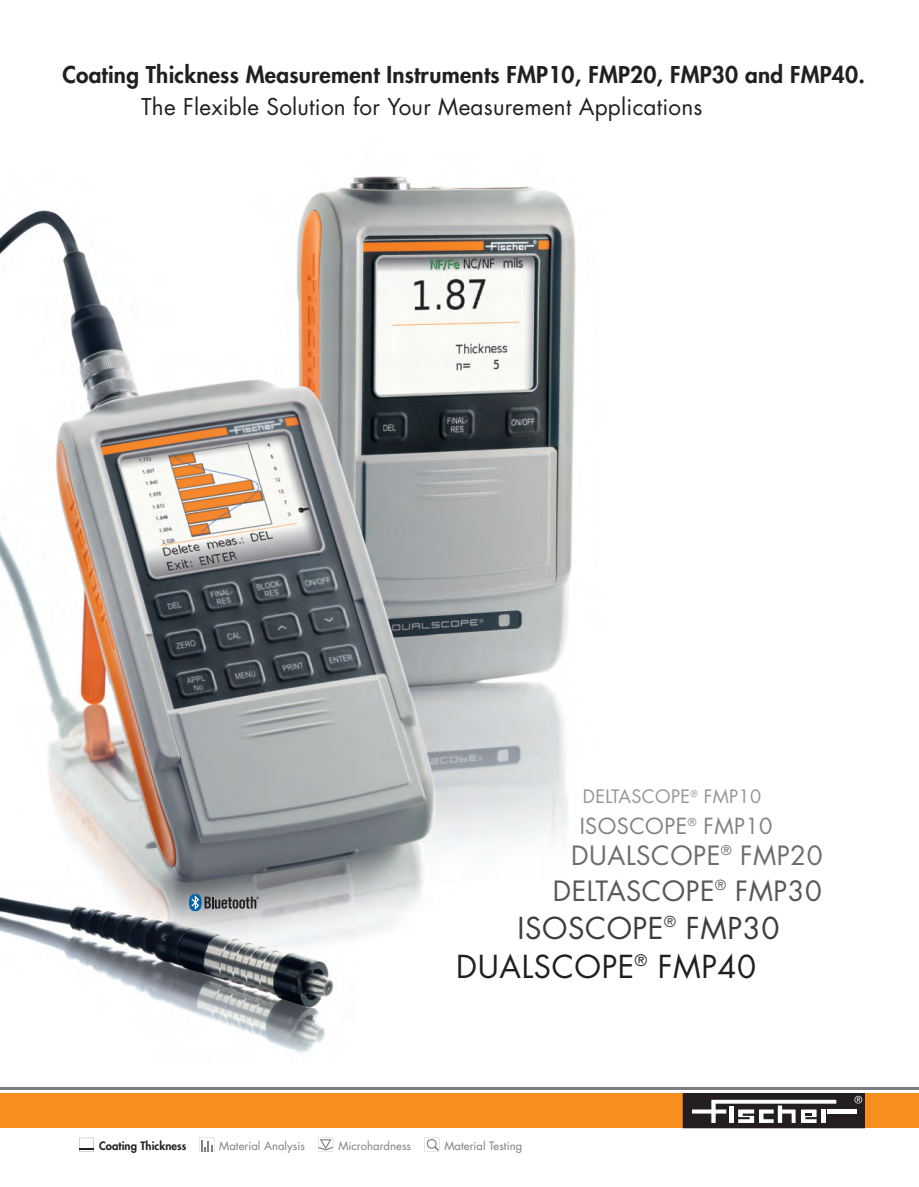
<style>
.page{position:relative;width:919px;height:1187px;background:#fff}
.page>*{position:absolute;margin:0;border:0;box-sizing:border-box;transform-origin:0 0}
.t1{font:30.9px "Futura Std";letter-spacing:.02em;color:#231f20}
.t2{font:29.4px "Futura Std";letter-spacing:.02em;color:#3e3e3f}
.t3{font:27.15px "Futura Std";letter-spacing:.02em;color:#57585a}
.t4{font:25.8px "Futura Std";letter-spacing:.02em;color:#6c6d70}
.t5{font:800 22.5px "Futura Std";letter-spacing:.01em;color:#231f20}
.t6{font:22.5px "Futura Std";letter-spacing:.01em;color:#231f20}
.t7{font:21.6px "Futura Std";letter-spacing:.02em;color:#808285}
.t8{font:18px "Futura Std";letter-spacing:.02em;color:#939598}
.t9{font:11.25px "Futura Std";letter-spacing:.005em;color:#7c7e81}
.t10{font:800 11.25px "Futura Std";letter-spacing:.005em;color:#231f20}
</style>
<div class="page">
<img style="left:0;top:176px;width:654px;height:914px">
<div style="left:0;top:1093px;width:683px;height:35px;background:#f68f1e"></div>
<div style="left:864px;top:1093px;width:54px;height:35px;background:#f68f1e"></div>
<hr style="left:0;top:1087px;width:918px;height:2px;background:#7c7e81">
<svg style="left:682px;top:1093px;width:182px;height:35px"></svg>
<svg style="left:79px;top:1137px;width:15px;height:14px"></svg>
<svg style="left:199px;top:1137px;width:15px;height:14px"></svg>
<svg style="left:318px;top:1137px;width:15px;height:14px"></svg>
<svg style="left:424px;top:1137px;width:15px;height:13px"></svg>
<svg style="left:189px;top:893px;width:70px;height:18px"></svg>
<p class="t5" style="left:62px;top:61px;width:804px">Coating Thickness Measurement Instruments FMP10, FMP20, FMP30 and FMP40.</p>
<p class="t6" style="left:141px;top:92px;width:563px">The Flexible Solution for Your Measurement Applications</p>
<p class="t8" style="left:582px;top:784px;width:180px">DELTASCOPE<sup>®</sup> FMP10</p>
<p class="t7" style="left:579px;top:811px;width:194px">ISOSCOPE<sup>®</sup> FMP10</p>
<p class="t4" style="left:571px;top:839px;width:253px">DUALSCOPE<sup>®</sup> FMP20</p>
<p class="t3" style="left:553px;top:873px;width:270px">DELTASCOPE<sup>®</sup> FMP30</p>
<h2 class="t2" style="left:517px;top:909px;width:263px">ISOSCOPE<sup>®</sup> FMP30</h2>
<h1 class="t1" style="left:456px;top:946px;width:301px">DUALSCOPE<sup>®</sup> FMP40</h1>
<p class="t10" style="left:99px;top:1138px;width:89px">Coating Thickness</p>
<p class="t9" style="left:219px;top:1138px;width:87px">Material Analysis</p>
<p class="t9" style="left:338px;top:1138px;width:74px">Microhardness</p>
<p class="t9" style="left:444px;top:1138px;width:79px">Material Testing</p>
</div>
